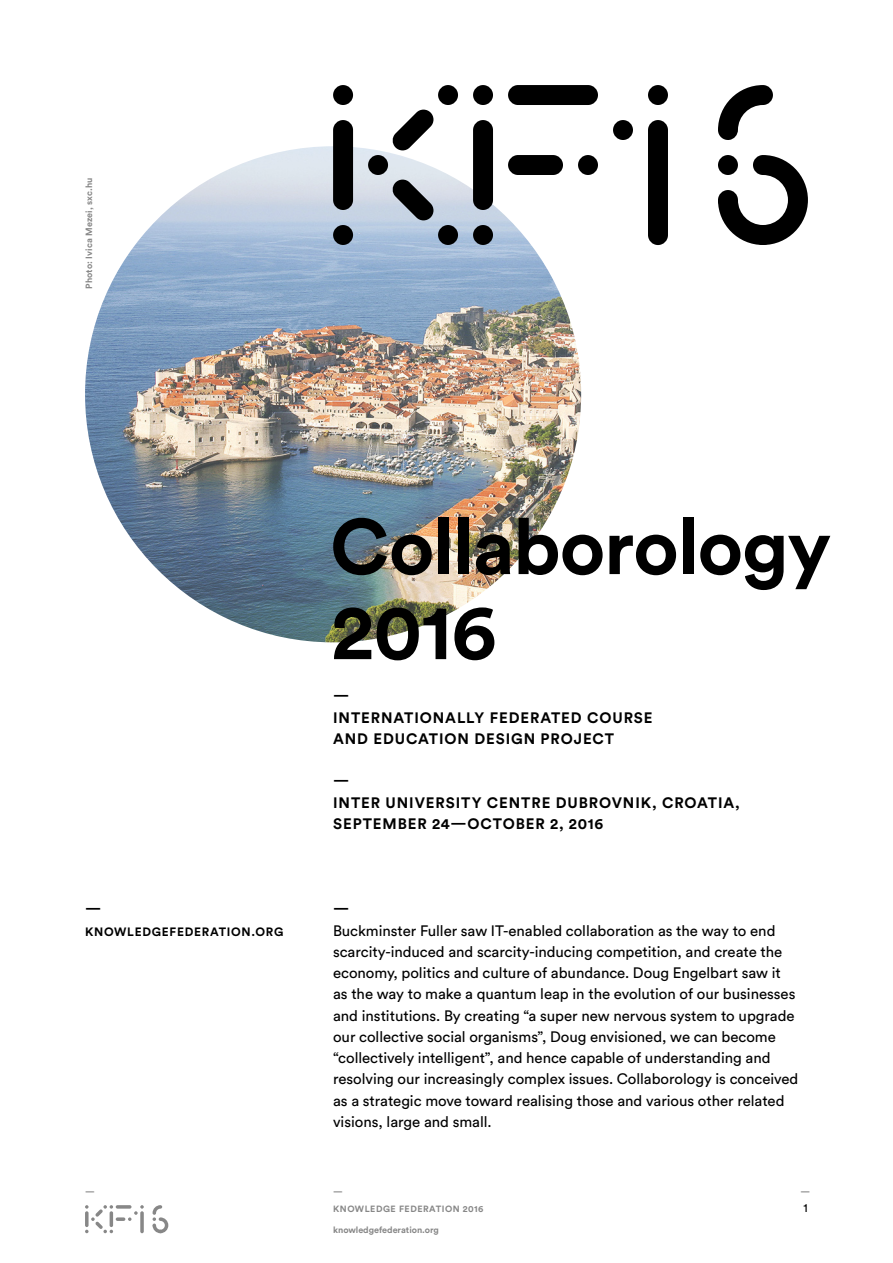
<style>
.page{position:relative;width:893px;height:1263px;background:#fff}
.page>*{position:absolute;margin:0;border:0;box-sizing:border-box;transform-origin:0 0}
.t1{font:700 77.85px/85.1px "Circular Std";letter-spacing:-.015em;color:#000}
.t2{font:15px/21.3px "Circular Std";letter-spacing:-.005em;color:#000}
.t3{font:700 15px/21.5px "Circular Std";letter-spacing:.06em;color:#000}
.t4{font:700 12px "Circular Std";letter-spacing:.06em;color:#000}
.t5{font:12px "Circular Std";color:#000}
.t6{font:700 9px "Circular Std";letter-spacing:.005em;color:#878787}
.t7{font:700 9px/16.8px "Circular Std";letter-spacing:.06em;color:#878787}
</style>
<div class="page">
<svg style="left:85px;top:1205px;width:59px;height:28px"></svg>
<svg style="left:153px;top:1205px;width:15px;height:28px"></svg>
<img style="left:85px;top:146px;width:496px;height:496px;border-radius:248px">
<div style="left:333px;top:85px;width:20px;height:20px;background:#000;border-radius:50%"></div>
<div style="left:438px;top:85px;width:20px;height:20px;background:#000;border-radius:50%"></div>
<div style="left:473px;top:85px;width:20px;height:20px;background:#000;border-radius:50%"></div>
<div style="left:578px;top:155px;width:20px;height:20px;background:#000;border-radius:50%"></div>
<div style="left:613px;top:120px;width:20px;height:20px;background:#000;border-radius:50%"></div>
<div style="left:648px;top:85px;width:20px;height:20px;background:#000;border-radius:50%"></div>
<div style="left:473px;top:225px;width:20px;height:20px;background:#000;border-radius:50%"></div>
<div style="left:438px;top:225px;width:20px;height:20px;background:#000;border-radius:50%"></div>
<div style="left:368px;top:155px;width:20px;height:20px;background:#000;border-radius:50%"></div>
<div style="left:333px;top:225px;width:20px;height:20px;background:#000;border-radius:50%"></div>
<div style="left:333px;top:120px;width:20px;height:90px;background:#000;border-radius:10px"></div>
<div style="left:473px;top:120px;width:20px;height:90px;background:#000;border-radius:10px"></div>
<div style="left:648px;top:120px;width:20px;height:125px;background:#000;border-radius:10px"></div>
<div style="left:508px;top:155px;width:55px;height:20px;background:#000;border-radius:10px"></div>
<div style="left:508px;top:85px;width:90px;height:20px;background:#000;border-radius:10px"></div>
<svg style="left:392px;top:180px;width:41px;height:40px;background:#5e6268"></svg>
<svg style="left:392px;top:110px;width:41px;height:40px"></svg>
<svg style="left:718px;top:155px;width:90px;height:90px"></svg>
<svg style="left:718px;top:85px;width:55px;height:55px"></svg>
<p class="t6" style="left:83px;top:289px;width:112px;rotate:-90deg">Photo: Ivica Mezei, sxc.hu</p>
<p class="t3" style="left:85px;top:897px;width:18px">—</p>
<p class="t4" style="left:85px;top:923px;width:200px">KNOWLEDGEFEDERATION.ORG</p>
<p class="t6" style="left:85px;top:1186px;width:11px">—</p>
<h1 class="t1" style="left:330px;top:502px;width:502px">Collaborology<br>2016</h1>
<p class="t3" style="left:333px;top:685px;width:321px">—<br>INTERNATIONALLY FEDERATED COURSE<br>AND EDUCATION DESIGN PROJECT</p>
<p class="t3" style="left:333px;top:770px;width:408px">—<br>INTER UNIVERSITY CENTRE DUBROVNIK, CROATIA,<br>SEPTEMBER 24—OCTOBER 2, 2016</p>
<p class="t3" style="left:333px;top:897px;width:18px">—</p>
<p class="t2" style="left:333px;top:919px;width:467px">Buckminster Fuller saw IT-enabled collaboration as the way to end scarcity-induced and scarcity-inducing competition, and create the economy, politics and culture of abundance. Doug Engelbart saw it as the way to make a quantum leap in the evolution of our businesses and institutions. By creating “a super new nervous system to upgrade our collective social organisms”, Doug envisioned, we can become “collectively intelligent”, and hence capable of understanding and resolving our increasingly complex issues. Collaborology is conceived as a strategic move toward realising those and various other related visions, large and small.</p>
<p class="t7" style="left:333px;top:1183px;width:152px">—<br>KNOWLEDGE FEDERATION 2016</p>
<p class="t6" style="left:333px;top:1224px;width:107px">knowledgefederation.org</p>
<p class="t6" style="left:800px;top:1186px;width:11px">—</p>
<p class="t5" style="left:803px;top:1200px;width:6px">1</p>
</div>
